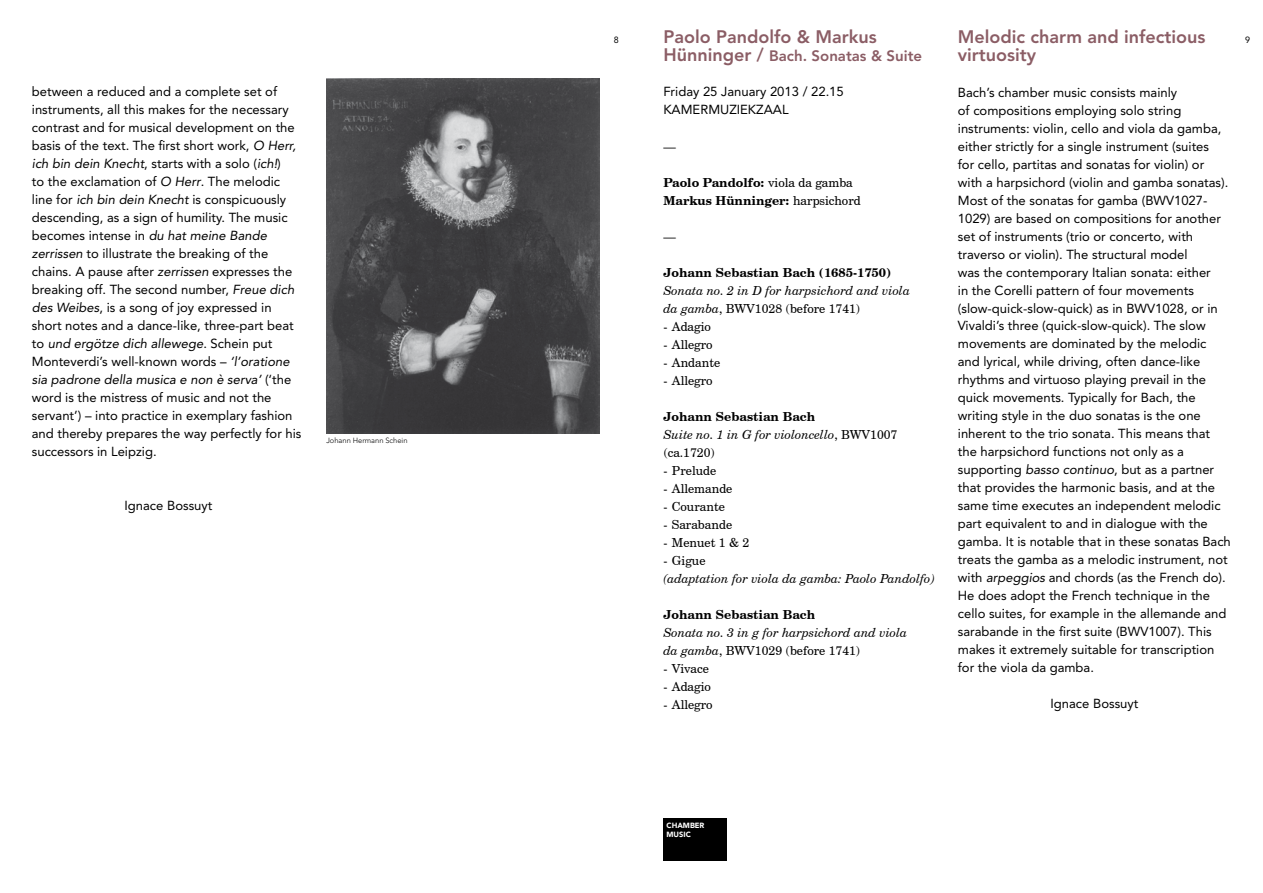
<style>
.page{position:relative;width:1263px;height:893px;background:#fff}
.page>*{position:absolute;margin:0;border:0;box-sizing:border-box;transform-origin:0 0}
.t1{font:800 18px/18px "Avenir LT";color:#8b5d65}
.t2{font:800 15px "Avenir LT";color:#8b5d65}
.t3{font:13.05px/18px "Avenir LT";color:#000}
.t4{font:italic 12.45px/18px "Century Schoolbook BT";color:#000}
.t5{font:12.45px "Century Schoolbook BT";color:#000}
.t6{font:700 12.45px/18px "Century Schoolbook BT";color:#000}
.t7{font:9px "Avenir LT";color:#000}
.t8{font:300 7.5px "Avenir LT";color:#000}
.t9{font:900 7.5px/9px "Avenir LT";color:#fff}
.s1{font-style:italic}
.s2{font-size:18px}
.s3{font-weight:400}
.s4{font-style:normal}
.s5{font-weight:700;font-style:normal}
</style>
<div class="page">
<div style="left:663px;top:819px;width:64px;height:42px;background:#000"></div>
<img style="left:326px;top:79px;width:274px;height:354px">
<p class="t3" style="left:32px;top:83px;width:271px">between a reduced and a complete set of instruments, all this makes for the necessary contrast and for musical development on the basis of the text. The first short work, <span class="s1">O Herr, ich bin dein Knecht</span>, starts with a solo (<span class="s1">ich!</span>)<br>to the exclamation of <span class="s1">O Herr</span>. The melodic line for <span class="s1">ich bin dein Knecht</span> is conspicuously descending, as a sign of humility. The music becomes intense in <span class="s1">du hat meine Bande zerrissen</span> to illustrate the breaking of the chains. A pause after <span class="s1">zerrissen</span> expresses the breaking off. The second number, <span class="s1">Freue dich des Weibes</span>, is a song of joy expressed in short notes and a dance-like, three-part beat to <span class="s1">und ergötze dich allewege</span>. Schein put Monteverdi’s well-known words – <span class="s1">‘l’oratione sia padrone della musica e non è serva’</span> (‘the word is the mistress of music and not the servant’) – into practice in exemplary fashion and thereby prepares the way perfectly for his successors in Leipzig.</p>
<p class="t3" style="left:125px;top:497px;width:89px">Ignace Bossuyt</p>
<p class="t8" style="left:326px;top:436px;width:83px">Johann Hermann Schein</p>
<h1 class="t1" style="left:663px;top:27px;width:215px">Paolo Pandolfo &amp; Markus</h1>
<p class="t2" style="left:663px;top:46px;width:260px"><span class="s2">Hünninger /</span> Bach. Sonatas &amp; Suite</p>
<h1 class="t1" style="left:958px;top:27px;width:249px">Melodic charm and infectious virtuosity</h1>
<p class="t3" style="left:958px;top:83px;width:275px">Bach’s chamber music consists mainly<br>of compositions employing solo string instruments: violin, cello and viola da gamba, either strictly for a single instrument (suites<br>for cello, partitas and sonatas for violin) or with a harpsichord (violin and gamba sonatas).<br>Most of the sonatas for gamba (BWV1027- 1029) are based on compositions for another set of instruments (trio or concerto, with traverso or violin). The structural model<br>was the contemporary Italian sonata: either<br>in the Corelli pattern of four movements (slow-quick-slow-quick) as in BWV1028, or in Vivaldi’s three (quick-slow-quick). The slow movements are dominated by the melodic and lyrical, while driving, often dance-like rhythms and virtuoso playing prevail in the quick movements. Typically for Bach, the writing style in the duo sonatas is the one inherent to the trio sonata. This means that the harpsichord functions not only as a supporting <span class="s1">basso continuo</span>, but as a partner that provides the harmonic basis, and at the same time executes an independent melodic part equivalent to and in dialogue with the gamba. It is notable that in these sonatas Bach treats the gamba as a melodic instrument, not with <span class="s1">arpeggios</span> and chords (as the French do).<br>He does adopt the French technique in the cello suites, for example in the allemande and sarabande in the first suite (BWV1007). This makes it extremely suitable for transcription for the viola da gamba.</p>
<p class="t3" style="left:1050px;top:695px;width:89px">Ignace Bossuyt</p>
<p class="t7" style="left:614px;top:34px;width:7px">8</p>
<p class="t7" style="left:1245px;top:34px;width:7px">9</p>
<p class="t3" style="left:663px;top:83px;width:182px">Friday 25 January 2013 / 22.15<br>Kame</p>
<p class="t3" style="left:700px;top:101px;width:73px">rmuziekzaal</p>
<p class="t5" style="left:663px;top:138px;width:14px">—</p>
<p class="t6" style="left:663px;top:173px;width:199px">Paolo Pandolfo: <span class="s3">viola da gamba<br></span>Markus Hünninger: <span class="s3">harpsichord</span></p>
<p class="t5" style="left:663px;top:228px;width:14px">—</p>
<p class="t6" style="left:663px;top:263px;width:229px">Johann Sebastian Bach (1685-1750)</p>
<p class="t4" style="left:663px;top:281px;width:248px">Sonata no. 2 in D for harpsichord and viola da gamba<span class="s4">, BWV1028 (before 1741)</span></p>
<p class="t5" style="left:663px;top:318px;width:49px">- Adagio</p>
<p class="t5" style="left:663px;top:336px;width:51px">- Allegro</p>
<p class="t5" style="left:663px;top:354px;width:58px">- Andante</p>
<p class="t5" style="left:663px;top:372px;width:51px">- Allegro</p>
<p class="t4" style="left:663px;top:407px;width:236px"><span class="s5">Johann Sebastian Bach<br></span>Suite no. 1 in G for violoncello<span class="s4">, BWV1007 (ca.1720)</span></p>
<p class="t5" style="left:663px;top:462px;width:54px">- Prelude</p>
<p class="t5" style="left:663px;top:480px;width:70px">- Allemande</p>
<p class="t5" style="left:663px;top:498px;width:63px">- Courante</p>
<p class="t5" style="left:663px;top:516px;width:70px">- Sarabande</p>
<p class="t5" style="left:663px;top:534px;width:87px">- Menuet 1 &amp; 2</p>
<p class="t5" style="left:663px;top:552px;width:44px">- Gigue</p>
<p class="t4" style="left:663px;top:569px;width:273px">(adaptation for viola da gamba: Paolo Pandolfo)</p>
<p class="t6" style="left:663px;top:605px;width:153px">Johann Sebastian Bach</p>
<p class="t4" style="left:663px;top:623px;width:245px">Sonata no. 3 in g for harpsichord and viola da gamba<span class="s4">, BWV1029 (before 1741)</span></p>
<p class="t5" style="left:663px;top:660px;width:47px">- Vivace</p>
<p class="t5" style="left:663px;top:678px;width:49px">- Adagio</p>
<p class="t5" style="left:663px;top:696px;width:51px">- Allegro</p>
<p class="t9" style="left:666px;top:820px;width:39px">CHAMBER<br>MUSIC</p>
</div>
